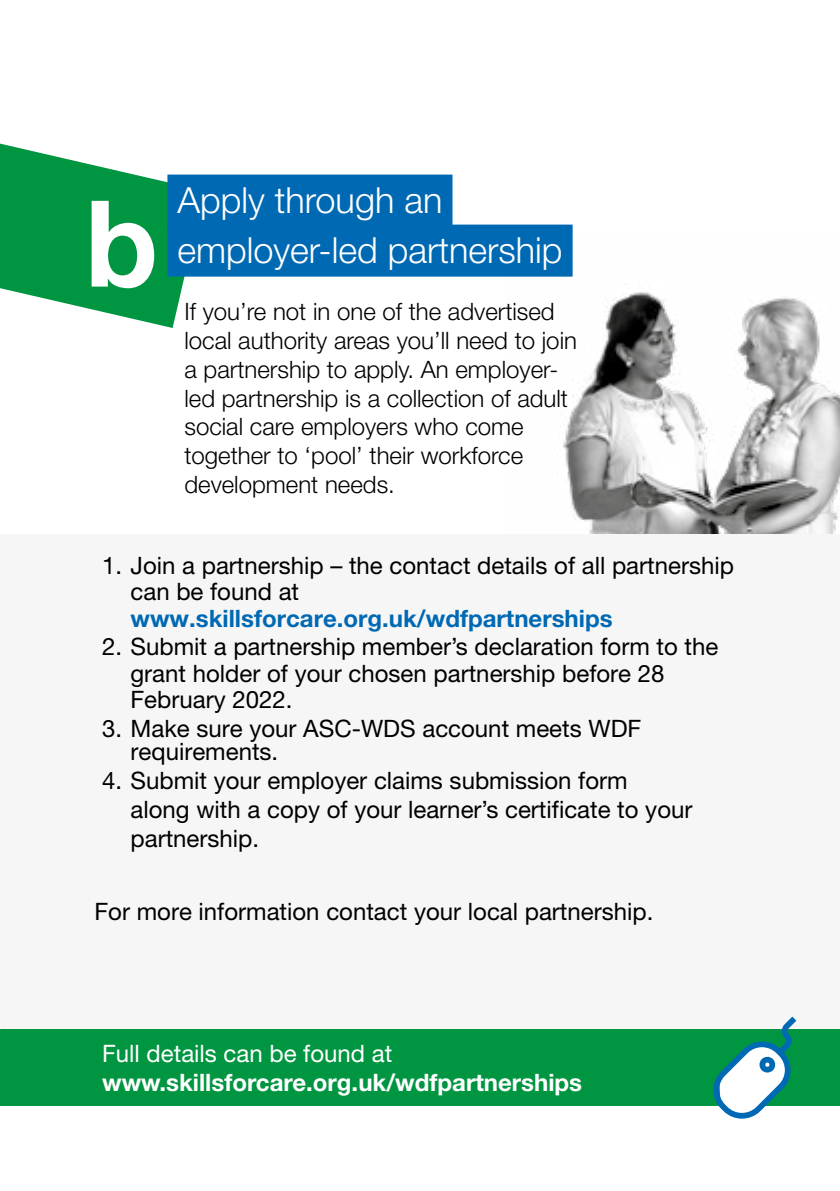
<style>
.page{position:relative;width:840px;height:1191px;background:#fff}
.page>*{position:absolute;margin:0;border:0;box-sizing:border-box;transform-origin:0 0}
.t1{font:700 120px "Helvetica Neue LT Std";color:#fff}
.t2{font:300 36px/50px "Helvetica Neue LT Std";color:#fff}
.t3{font:24px/26.2px "Helvetica Neue LT Std";color:#000}
.t4{font:300 24px/28.8px "Helvetica Neue LT Std";color:#000}
.t5{font:700 24px "Helvetica Neue LT Std";color:#0069b3}
.t6{font:700 24px "Helvetica Neue LT Std";color:#fff}
.t7{font:24px "Helvetica Neue LT Std";color:#fff}
</style>
<div class="page">
<svg style="left:0;top:144px;width:204px;height:184px"></svg>
<img style="left:562px;top:234px;width:277px;height:300px">
<div style="left:0;top:534px;width:839px;height:495px;background:#f7f6f7"></div>
<div style="left:0;top:1029px;width:839px;height:76px;background:#009641"></div>
<svg style="left:713px;top:1016px;width:83px;height:102px"></svg>
<div style="left:167px;top:175px;width:285px;height:52px;background:#0069b3"></div>
<div style="left:167px;top:225px;width:405px;height:52px;background:#0069b3"></div>
<h1 class="t1" style="left:85px;top:169px;width:75px">b</h1>
<h2 class="t2" style="left:177px;top:174px;width:386px">Apply through an employer-led partnership</h2>
<p class="t4" style="left:184px;top:297px;width:394px">If you’re not in one of the advertised local authority areas you’ll need to join a partnership to apply. An employer&shy;led partnership is a collection of adult social care employers who come together to ‘pool’ their workforce development needs.</p>
<p class="t3" style="left:130px;top:552px;width:604px;text-indent:-28px">1. Join a partnership – the contact details of all partnership can be found at</p>
<p class="t5" style="left:130px;top:603px;width:483px">www.skillsforcare.org.uk/wdfpartnerships</p>
<p class="t3" style="left:130px;top:633px;width:589px;text-indent:-28px">2. Submit a partnership member’s declaration form to the grant holder of your chosen partnership before 28<br>February 2022.</p>
<p class="t3" style="left:130px;top:716px;width:512px;line-height:23.6px;text-indent:-28px">3. Make sure your ASC-WDS account meets WDF requirements.</p>
<p class="t3" style="left:130px;top:766px;width:563px;line-height:28.8px;text-indent:-28px">4. Submit your employer claims submission form along with a copy of your learner’s certificate to your partnership.</p>
<p class="t3" style="left:94px;top:898px;width:560px">For more information contact your local partnership.</p>
<p class="t7" style="left:102px;top:1038px;width:291px">Full details can be found at</p>
<p class="t6" style="left:102px;top:1067px;width:481px">www.skillsforcare.org.uk/wdfpartnerships</p>
</div>
